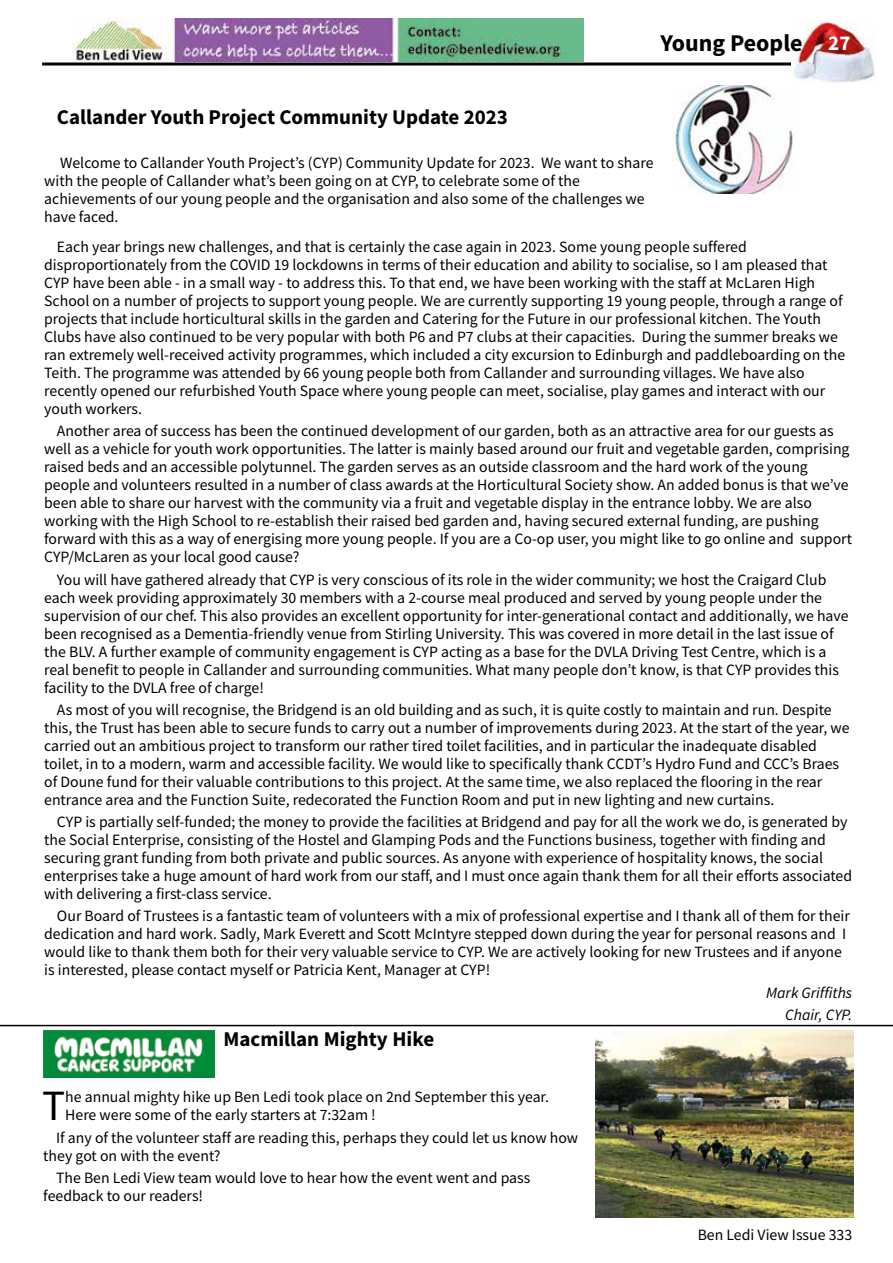
<style>
.page{position:relative;width:893px;height:1263px;background:#fff}
.page>*{position:absolute;margin:0;border:0;box-sizing:border-box;transform-origin:0 0}
.t1{font:43.2px "Source Sans Pro";color:#000}
.t2{font:700 24px "Source Sans Pro";color:#000}
.t3{font:700 21px "Source Sans Pro";color:#000}
.t4{font:15.75px/18px "Source Sans Pro";color:#000}
.t5{font:italic 15.75px/22.2px "Source Sans Pro";color:#000;text-align:right}
.s1{font-size:21px;color:#fff}
</style>
<div class="page">
<hr style="left:42px;top:63px;width:810px;height:3px;background:#000">
<img style="left:791px;top:20px;width:84px;height:62px">
<img style="left:72px;top:19px;width:511px;height:43px">
<img style="left:672px;top:86px;width:121px;height:108px">
<img style="left:596px;top:1031px;width:257px;height:187px">
<img style="left:43px;top:1031px;width:172px;height:46px">
<hr style="left:0;top:1025px;width:893px;height:1px;background:#000">
<h2 class="t2" style="left:660px;top:27px;width:191px">Young People <span class="s1">27</span></h2>
<h3 class="t3" style="left:57px;top:103px;width:453px">Callander Youth Project Community Update 2023</h3>
<p class="t4" style="left:44px;top:154px;width:611px;text-indent:16px">Welcome to Callander Youth Project’s (CYP) Community Update for 2023. We want to share with the people of Callander what’s been going on at CYP, to celebrate some of the achievements of our young people and the organisation and also some of the challenges we have faced.</p>
<p class="t4" style="left:44px;top:238px;width:802px;text-indent:13px">Each year brings new challenges, and that is certainly the case again in 2023. Some young people suffered disproportionately from the COVID 19 lockdowns in terms of their education and ability to socialise, so I am pleased that CYP have been able - in a small way - to address this. To that end, we have been working with the staff at McLaren High School on a number of projects to support young people. We are currently supporting 19 young people, through a range of projects that include horticultural skills in the garden and Catering for the Future in our professional kitchen. The Youth Clubs have also continued to be very popular with both P6 and P7 clubs at their capacities. During the summer breaks we ran extremely well-received activity programmes, which included a city excursion to Edinburgh and paddleboarding on the Teith. The programme was attended by 66 young people both from Callander and surrounding villages. We have also recently opened our refurbished Youth Space where young people can meet, socialise, play games and interact with our youth workers.</p>
<p class="t4" style="left:44px;top:422px;width:809px;text-indent:13px">Another area of success has been the continued development of our garden, both as an attractive area for our guests as well as a vehicle for youth work opportunities. The latter is mainly based around our fruit and vegetable garden, comprising raised beds and an accessible polytunnel. The garden serves as an outside classroom and the hard work of the young people and volunteers resulted in a number of class awards at the Horticultural Society show. An added bonus is that we’ve been able to share our harvest with the community via a fruit and vegetable display in the entrance lobby. We are also working with the High School to re-establish their raised bed garden and, having secured external funding, are pushing forward with this as a way of energising more young people. If you are a Co-op user, you might like to go online and support CYP/McLaren as your local good cause?</p>
<p class="t4" style="left:44px;top:570px;width:806px;text-indent:13px">You will have gathered already that CYP is very conscious of its role in the wider community; we host the Craigard Club each week providing approximately 30 members with a 2-course meal produced and served by young people under the supervision of our chef. This also provides an excellent opportunity for inter-generational contact and additionally, we have been recognised as a Dementia-friendly venue from Stirling University. This was covered in more detail in the last issue of the BLV. A further example of community engagement is CYP acting as a base for the DVLA Driving Test Centre, which is a real benefit to people in Callander and surrounding communities. What many people don’t know, is that CYP provides this facility to the DVLA free of charge!</p>
<p class="t4" style="left:44px;top:701px;width:807px;text-indent:13px">As most of you will recognise, the Bridgend is an old building and as such, it is quite costly to maintain and run. Despite this, the Trust has been able to secure funds to carry out a number of improvements during 2023. At the start of the year, we carried out an ambitious project to transform our rather tired toilet facilities, and in particular the inadequate disabled toilet, in to a modern, warm and accessible facility. We would like to specifically thank CCDT’s Hydro Fund and CCC’s Braes of Doune fund for their valuable contributions to this project. At the same time, we also replaced the flooring in the rear entrance area and the Function Suite, redecorated the Function Room and put in new lighting and new curtains.</p>
<p class="t4" style="left:44px;top:813px;width:809px;text-indent:13px">CYP is partially self-funded; the money to provide the facilities at Bridgend and pay for all the work we do, is generated by the Social Enterprise, consisting of the Hostel and Glamping Pods and the Functions business, together with finding and securing grant funding from both private and public sources. As anyone with experience of hospitality knows, the social enterprises take a huge amount of hard work from our staff, and I must once again thank them for all their efforts associated with delivering a first-class service.</p>
<p class="t4" style="left:44px;top:907px;width:807px;text-indent:13px">Our Board of Trustees is a fantastic team of volunteers with a mix of professional expertise and I thank all of them for their dedication and hard work. Sadly, Mark Everett and Scott McIntyre stepped down during the year for personal reasons and I would like to thank them both for their very valuable service to CYP. We are actively looking for new Trustees and if anyone is interested, please contact myself or Patricia Kent, Manager at CYP!</p>
<p class="t5" style="left:766px;top:981px;width:88px">Mark Griffiths<br>Chair, CYP.</p>
<h3 class="t3" style="left:223px;top:1025px;width:212px">Macmillan Mighty Hike</h3>
<h1 class="t1" style="left:42px;top:1078px;width:25px">T</h1>
<p class="t4" style="left:65px;top:1088px;width:485px">he annual mighty hike up Ben Ledi took place on 2nd September this year.<br>Here were some of the early starters at 7:32am !</p>
<p class="t4" style="left:43px;top:1128px;width:536px;text-indent:13px">If any of the volunteer staff are reading this, perhaps they could let us know how they got on with the event?</p>
<p class="t4" style="left:43px;top:1168px;width:488px;text-indent:13px">The Ben Ledi View team would love to hear how the event went and pass feedback to our readers!</p>
<p class="t4" style="left:698px;top:1226px;width:156px">Ben Ledi View Issue 333</p>
</div>
